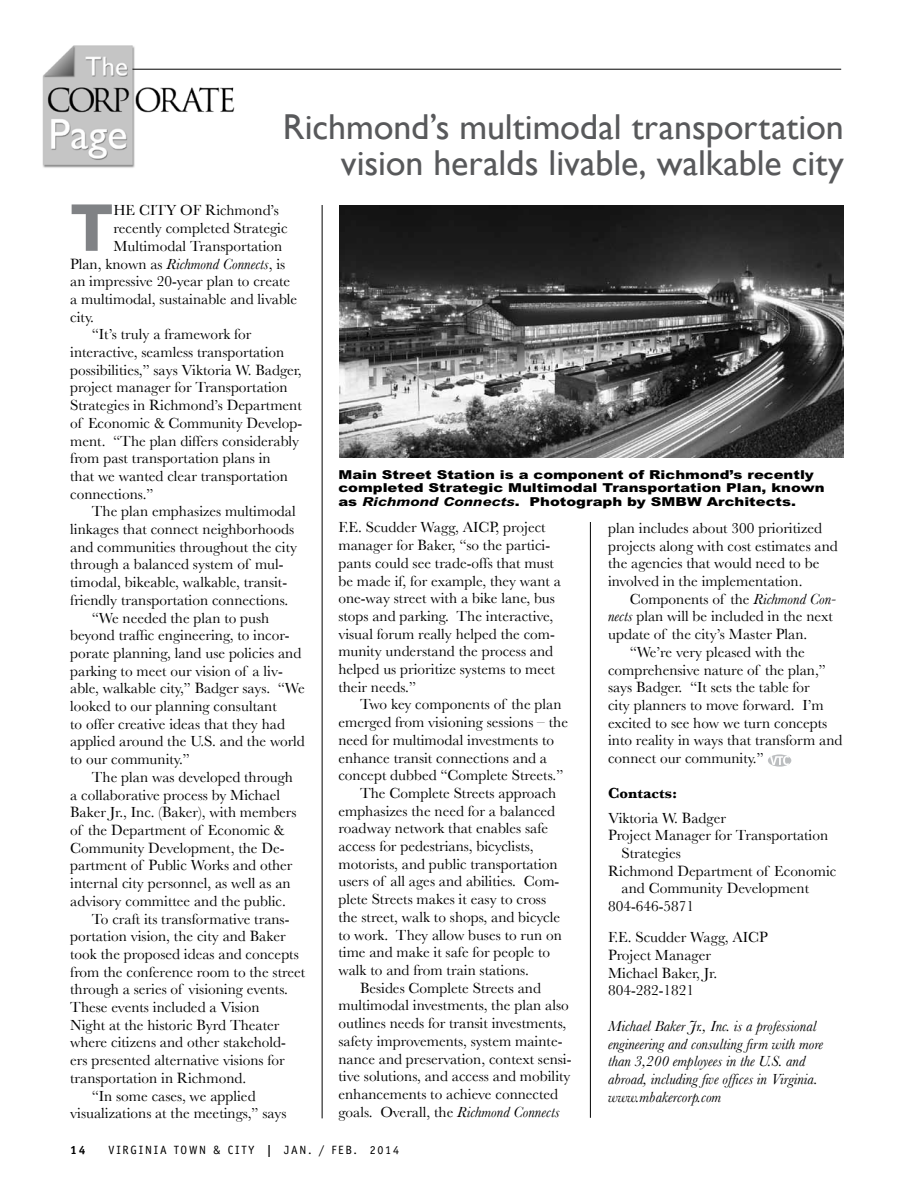
<style>
.page{position:relative;width:918px;height:1188px;background:#fff}
.page>*{position:absolute;margin:0;border:0;box-sizing:border-box;transform-origin:0 0}
.t1{font:800 64.8px "Arial";color:#808285}
.t2{font:36px/36px "Gill Sans";letter-spacing:-.005em;color:#58595b;text-align:right}
.t3{font:15.3px/17.7px "Baskerville";color:#000}
.t4{font:italic 15.3px/17.7px "Baskerville";color:#000}
.t5{font:700 15.3px "Baskerville";color:#000}
.t6{font:900 12.3px/13.8px "Arial";color:#000;scale:1.2 1}
.t7{font:12px "Officina Sans";letter-spacing:.15em;color:#000}
.t8{font:700 12px "Officina Sans";color:#000}
.s1{font-style:normal}
.s2{font-weight:800;font-style:italic}
.s3{font-style:italic}
.s4{font-weight:700}
</style>
<div class="page">
<hr style="left:322px;top:70px;width:1px;height:1048px;background:#000">
<hr style="left:590px;top:70px;width:1px;height:1048px;background:#000">
<div style="left:527px;top:183px;width:145px;height:339px;background:#fff"></div>
<div style="left:283px;top:49px;width:333px;height:156px;background:#fff"></div>
<img style="left:42px;top:45px;width:196px;height:123px">
<hr style="left:132px;top:69px;width:709px;height:1px;background:#000">
<svg style="left:768px;top:754px;width:23px;height:13px"></svg>
<svg style="left:770px;top:756px;width:19px;height:9px"></svg>
<img style="left:340px;top:205px;width:504px;height:253px">
<h2 class="t2" style="left:283px;top:108px;width:562px">Richmond’s multimodal transportation vision heralds livable, walkable city</h2>
<h1 class="t1" style="left:70px;top:189px;width:45px">T</h1>
<p class="t3" style="left:113px;top:201px;width:47px">he City</p>
<p class="t3" style="left:180px;top:201px;width:100px">of Richmond’s</p>
<p class="t3" style="left:113px;top:219px;width:176px">recently completed Strategic</p>
<p class="t3" style="left:113px;top:237px;width:170px">Multimodal Transportation</p>
<p class="t4" style="left:70px;top:255px;width:217px"><span class="s1">Plan, known as</span> Richmond Connects<span class="s1">, is</span></p>
<p class="t3" style="left:70px;top:272px;width:222px">an impressive 20-year plan to create</p>
<p class="t3" style="left:70px;top:290px;width:229px">a multimodal, sustainable and livable</p>
<p class="t3" style="left:70px;top:308px;width:25px">city.</p>
<p class="t3" style="left:92px;top:325px;width:161px">“It’s truly a framework for</p>
<p class="t3" style="left:70px;top:343px;width:216px">interactive, seamless transportation</p>
<p class="t3" style="left:70px;top:361px;width:233px">possibilities,” says Viktoria W. Badger,</p>
<p class="t3" style="left:70px;top:378px;width:219px">project manager for Transportation</p>
<p class="t3" style="left:70px;top:396px;width:233px">Strategies in Richmond’s Department</p>
<p class="t3" style="left:70px;top:414px;width:234px">of Economic &amp; Community Develop-</p>
<p class="t3" style="left:70px;top:432px;width:230px">ment. “The plan differs considerably</p>
<p class="t3" style="left:70px;top:449px;width:202px">from past transportation plans in</p>
<p class="t3" style="left:70px;top:467px;width:219px">that we wanted clear transportation</p>
<p class="t3" style="left:70px;top:485px;width:85px">connections.”</p>
<p class="t3" style="left:92px;top:502px;width:205px">The plan emphasizes multimodal</p>
<p class="t3" style="left:70px;top:520px;width:226px">linkages that connect neighborhoods</p>
<p class="t3" style="left:70px;top:538px;width:228px">and communities throughout the city</p>
<p class="t3" style="left:70px;top:556px;width:215px">through a balanced system of mul-</p>
<p class="t3" style="left:70px;top:573px;width:219px">timodal, bikeable, walkable, transit-</p>
<p class="t3" style="left:70px;top:591px;width:220px">friendly transportation connections.</p>
<p class="t3" style="left:92px;top:609px;width:179px">“We needed the plan to push</p>
<p class="t3" style="left:70px;top:626px;width:221px">beyond traffic engineering, to incor-</p>
<p class="t3" style="left:70px;top:644px;width:233px">porate planning, land use policies and</p>
<p class="t3" style="left:70px;top:662px;width:214px">parking to meet our vision of a liv-</p>
<p class="t3" style="left:70px;top:679px;width:236px">able, walkable city,” Badger says. “We</p>
<p class="t3" style="left:70px;top:697px;width:208px">looked to our planning consultant</p>
<p class="t3" style="left:70px;top:715px;width:216px">to offer creative ideas that they had</p>
<p class="t3" style="left:70px;top:733px;width:236px">applied around the U.S. and the world</p>
<p class="t3" style="left:70px;top:750px;width:121px">to our community.”</p>
<p class="t3" style="left:92px;top:768px;width:203px">The plan was developed through</p>
<p class="t3" style="left:70px;top:786px;width:211px">a collaborative process by Michael</p>
<p class="t3" style="left:70px;top:803px;width:228px">Baker Jr., Inc. (Baker), with members</p>
<p class="t3" style="left:70px;top:821px;width:216px">of the Department of Economic &amp;</p>
<p class="t3" style="left:70px;top:839px;width:216px">Community Development, the De-</p>
<p class="t3" style="left:70px;top:856px;width:224px">partment of Public Works and other</p>
<p class="t3" style="left:70px;top:874px;width:222px">internal city personnel, as well as an</p>
<p class="t3" style="left:70px;top:892px;width:217px">advisory committee and the public.</p>
<p class="t3" style="left:92px;top:910px;width:199px">To craft its transformative trans-</p>
<p class="t3" style="left:70px;top:927px;width:217px">portation vision, the city and Baker</p>
<p class="t3" style="left:70px;top:945px;width:230px">took the proposed ideas and concepts</p>
<p class="t3" style="left:70px;top:963px;width:237px">from the conference room to the street</p>
<p class="t3" style="left:70px;top:980px;width:219px">through a series of visioning events.</p>
<p class="t3" style="left:70px;top:998px;width:191px">These events included a Vision</p>
<p class="t3" style="left:70px;top:1016px;width:211px">Night at the historic Byrd Theater</p>
<p class="t3" style="left:70px;top:1033px;width:217px">where citizens and other stakehold-</p>
<p class="t3" style="left:70px;top:1051px;width:216px">ers presented alternative visions for</p>
<p class="t3" style="left:70px;top:1069px;width:178px">transportation in Richmond.</p>
<p class="t3" style="left:92px;top:1087px;width:165px">“In some cases, we applied</p>
<p class="t3" style="left:70px;top:1104px;width:218px">visualizations at the meetings,” says</p>
<p class="t6" style="left:338px;top:467px;width:407px">Main Street Station is a component of Richmond’s recently completed Strategic Multimodal Transportation Plan, known as <span class="s2">Richmond Connects</span>. Photograph by SMBW Architects.</p>
<p class="t3" style="left:338px;top:518px;width:224px">F.E. Scudder Wagg, AICP, project manager for Baker, “so the partici&shy;pants could see trade-offs that must be made if, for example, they want a one-way street with a bike lane, bus stops and parking. The interactive, visual forum really helped the com&shy;munity understand the process and helped us prioritize systems to meet their needs.”</p>
<p class="t3" style="left:360px;top:696px;width:203px">Two key components of the plan</p>
<p class="t3" style="left:338px;top:713px;width:231px">emerged from visioning sessions – the</p>
<p class="t3" style="left:338px;top:731px;width:217px">need for multimodal investments to</p>
<p class="t3" style="left:338px;top:749px;width:210px">enhance transit connections and a</p>
<p class="t3" style="left:338px;top:766px;width:226px">concept dubbed “Complete Streets.”</p>
<p class="t3" style="left:360px;top:784px;width:198px">The Complete Streets approach</p>
<p class="t3" style="left:338px;top:802px;width:218px">emphasizes the need for a balanced</p>
<p class="t3" style="left:338px;top:819px;width:211px">roadway network that enables safe</p>
<p class="t3" style="left:338px;top:837px;width:197px">access for pedestrians, bicyclists,</p>
<p class="t3" style="left:338px;top:855px;width:221px">motorists, and public transportation</p>
<p class="t3" style="left:338px;top:873px;width:223px">users of all ages and abilities. Com-</p>
<p class="t3" style="left:338px;top:890px;width:209px">plete Streets makes it easy to cross</p>
<p class="t3" style="left:338px;top:908px;width:223px">the street, walk to shops, and bicycle</p>
<p class="t3" style="left:338px;top:926px;width:225px">to work. They allow buses to run on</p>
<p class="t3" style="left:338px;top:943px;width:213px">time and make it safe for people to</p>
<p class="t3" style="left:338px;top:961px;width:192px">walk to and from train stations.</p>
<p class="t3" style="left:360px;top:979px;width:182px">Besides Complete Streets and</p>
<p class="t3" style="left:338px;top:996px;width:232px">multimodal investments, the plan also</p>
<p class="t3" style="left:338px;top:1014px;width:229px">outlines needs for transit investments,</p>
<p class="t3" style="left:338px;top:1032px;width:226px">safety improvements, system mainte-</p>
<p class="t3" style="left:338px;top:1050px;width:235px">nance and preservation, context sensi-</p>
<p class="t3" style="left:338px;top:1067px;width:234px">tive solutions, and access and mobility</p>
<p class="t3" style="left:338px;top:1085px;width:221px">enhancements to achieve connected</p>
<p class="t3" style="left:338px;top:1103px;width:223px">goals. Overall, the <span class="s3">Richmond Connects</span></p>
<p class="t3" style="left:608px;top:519px;width:231px">plan includes about 300 prioritized projects along with cost estimates and the agencies that would need to be involved in the implementation.</p>
<p class="t3" style="left:630px;top:590px;width:208px">Components of the <span class="s3">Richmond Con-</span></p>
<p class="t3" style="left:608px;top:607px;width:226px"><span class="s3">nects</span> plan will be included in the next</p>
<p class="t3" style="left:608px;top:625px;width:201px">update of the city’s Master Plan.</p>
<p class="t3" style="left:630px;top:643px;width:177px">“We’re very pleased with the</p>
<p class="t3" style="left:608px;top:661px;width:219px">comprehensive nature of the plan,”</p>
<p class="t3" style="left:608px;top:678px;width:203px">says Badger. “It sets the table for</p>
<p class="t3" style="left:608px;top:696px;width:217px">city planners to move forward. I’m</p>
<p class="t3" style="left:608px;top:714px;width:221px">excited to see how we turn concepts</p>
<p class="t3" style="left:608px;top:731px;width:236px">into reality in ways that transform and</p>
<p class="t3" style="left:608px;top:749px;width:157px">connect our community.”</p>
<p class="t5" style="left:608px;top:784px;width:71px">Contacts:</p>
<p class="t3" style="left:608px;top:809px;width:119px">Viktoria W. Badger</p>
<p class="t3" style="left:608px;top:826px;width:222px">Project Manager for Transportation</p>
<p class="t3" style="left:622px;top:844px;width:61px">Strategies</p>
<p class="t3" style="left:608px;top:862px;width:230px">Richmond Department of Economic</p>
<p class="t3" style="left:622px;top:880px;width:189px">and Community Development</p>
<p class="t3" style="left:608px;top:897px;width:88px">804-646-5871</p>
<p class="t3" style="left:608px;top:928px;width:161px">F.E. Scudder Wagg, AICP<br>Project Manager<br>Michael Baker, Jr.<br>804-282-1821</p>
<p class="t4" style="left:608px;top:1017px;width:217px">Michael Baker Jr., Inc. is a professional engineering and consulting firm with more than 3,200 employees in the U.S. and abroad, including five offices in Virginia. www.mbakercorp.com</p>
<p class="t8" style="left:70px;top:1142px;width:17px">14</p>
<p class="t7" style="left:109px;top:1143px;width:292px">VIRGIN IA TOWN &amp; CITY <span class="s4">|</span> JAN . / FE B. 2014</p>
</div>
